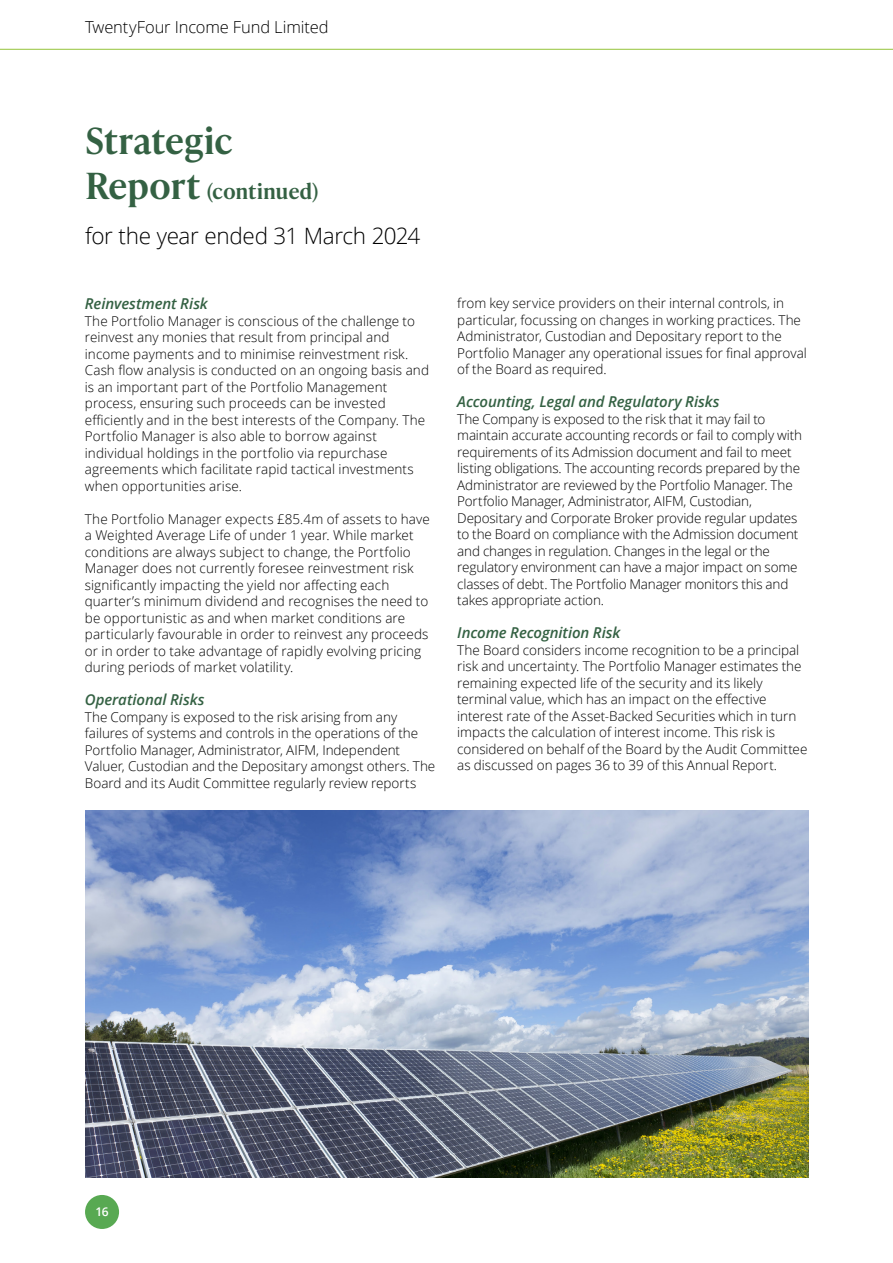
<style>
.page{position:relative;width:893px;height:1263px;background:#fff}
.page>*{position:absolute;margin:0;border:0;box-sizing:border-box;transform-origin:0 0}
.FrontCoverDocumentTitle{font:600 36px "Ivy Presto Text";letter-spacing:-.015em;color:#346143}
.FrontCoverDocumentTitle-2{font:300 22.5px "Open Sans";letter-spacing:-.015em;color:#000}
.FrontCoverDocumentTitle-3{font:600 21px "Ivy Presto Text";letter-spacing:-.01em;color:#346143}
.FrontCoverDocumentTitle-4{font:300 16.5px "Open Sans";letter-spacing:-.005em;color:#000}
.FrontCoverDocumentTitle-5{font:italic 600 15px "Open Sans";letter-spacing:-.005em;color:#346143}
.FrontCoverDocumentTitle-6{font:300 13.5px/16.5px "Open Sans";color:#000}
.FrontCoverDocumentTitle-7{font:600 12px "Open Sans";color:#fff}
.s1{font-size:36px}
</style>
<div class="page">
<hr style="left:0;top:49px;width:893px;height:1px;background:#94c43a">
<div style="left:85px;top:1195px;width:34px;height:34px;background:#58a952;border-radius:50%"></div>
<img style="left:85px;top:810px;width:723px;height:368px">
<p class="FrontCoverDocumentTitle-4" style="left:85px;top:16px;width:245px">TwentyFour Income Fund Limited</p>
<p class="FrontCoverDocumentTitle" style="left:85px;top:114px;width:150px">Strategic</p>
<p class="FrontCoverDocumentTitle-3" style="left:85px;top:176px;width:235px"><span class="s1">Report</span> (continued)</p>
<p class="FrontCoverDocumentTitle-2" style="left:85px;top:220px;width:337px">for the year ended 31 March 2024</p>
<p class="FrontCoverDocumentTitle-5" style="left:85px;top:293px;width:125px">Reinvestment Risk</p>
<p class="FrontCoverDocumentTitle-6" style="left:85px;top:312px;width:346px">The Portfolio Manager is conscious of the challenge to reinvest any monies that result from principal and income payments and to minimise reinvestment risk.<br>Cash flow analysis is conducted on an ongoing basis and is an important part of the Portfolio Management process, ensuring such proceeds can be invested efficiently and in the best interests of the Company. The Portfolio Manager is also able to borrow against individual holdings in the portfolio via repurchase agreements which facilitate rapid tactical investments when opportunities arise.</p>
<p class="FrontCoverDocumentTitle-6" style="left:85px;top:510px;width:346px">The Portfolio Manager expects £85.4m of assets to have a Weighted Average Life of under 1 year. While market conditions are always subject to change, the Portfolio Manager does not currently foresee reinvestment risk significantly impacting the yield nor affecting each quarter’s minimum dividend and recognises the need to be opportunistic as and when market conditions are particularly favourable in order to reinvest any proceeds or in order to take advantage of rapidly evolving pricing during periods of market volatility.</p>
<p class="FrontCoverDocumentTitle-5" style="left:85px;top:689px;width:121px">Operational Risks</p>
<p class="FrontCoverDocumentTitle-6" style="left:85px;top:708px;width:352px">The Company is exposed to the risk arising from any failures of systems and controls in the operations of the Portfolio Manager, Administrator, AIFM, Independent Valuer, Custodian and the Depositary amongst others. The Board and its Audit Committee regularly review reports</p>
<p class="FrontCoverDocumentTitle-6" style="left:457px;top:294px;width:351px">from key service providers on their internal controls, in particular, focussing on changes in working practices. The Administrator, Custodian and Depositary report to the Portfolio Manager any operational issues for final approval of the Board as required.</p>
<p class="FrontCoverDocumentTitle-5" style="left:457px;top:391px;width:264px">Accounting, Legal and Regulatory Risks</p>
<p class="FrontCoverDocumentTitle-6" style="left:457px;top:410px;width:346px">The Company is exposed to the risk that it may fail to maintain accurate accounting records or fail to comply with requirements of its Admission document and fail to meet listing obligations. The accounting records prepared by the Administrator are reviewed by the Portfolio Manager. The Portfolio Manager, Administrator, AIFM, Custodian, Depositary and Corporate Broker provide regular updates to the Board on compliance with the Admission document and changes in regulation. Changes in the legal or the regulatory environment can have a major impact on some classes of debt. The Portfolio Manager monitors this and takes appropriate action.</p>
<p class="FrontCoverDocumentTitle-5" style="left:457px;top:622px;width:165px">Income Recognition Risk</p>
<p class="FrontCoverDocumentTitle-6" style="left:457px;top:641px;width:352px">The Board considers income recognition to be a principal risk and uncertainty. The Portfolio Manager estimates the remaining expected life of the security and its likely terminal value, which has an impact on the effective interest rate of the Asset-Backed Securities which in turn impacts the calculation of interest income. This risk is considered on behalf of the Board by the Audit Committee as discussed on pages 36 to 39 of this Annual Report.</p>
<p class="FrontCoverDocumentTitle-7" style="left:95px;top:1204px;width:15px">16</p>
</div>
